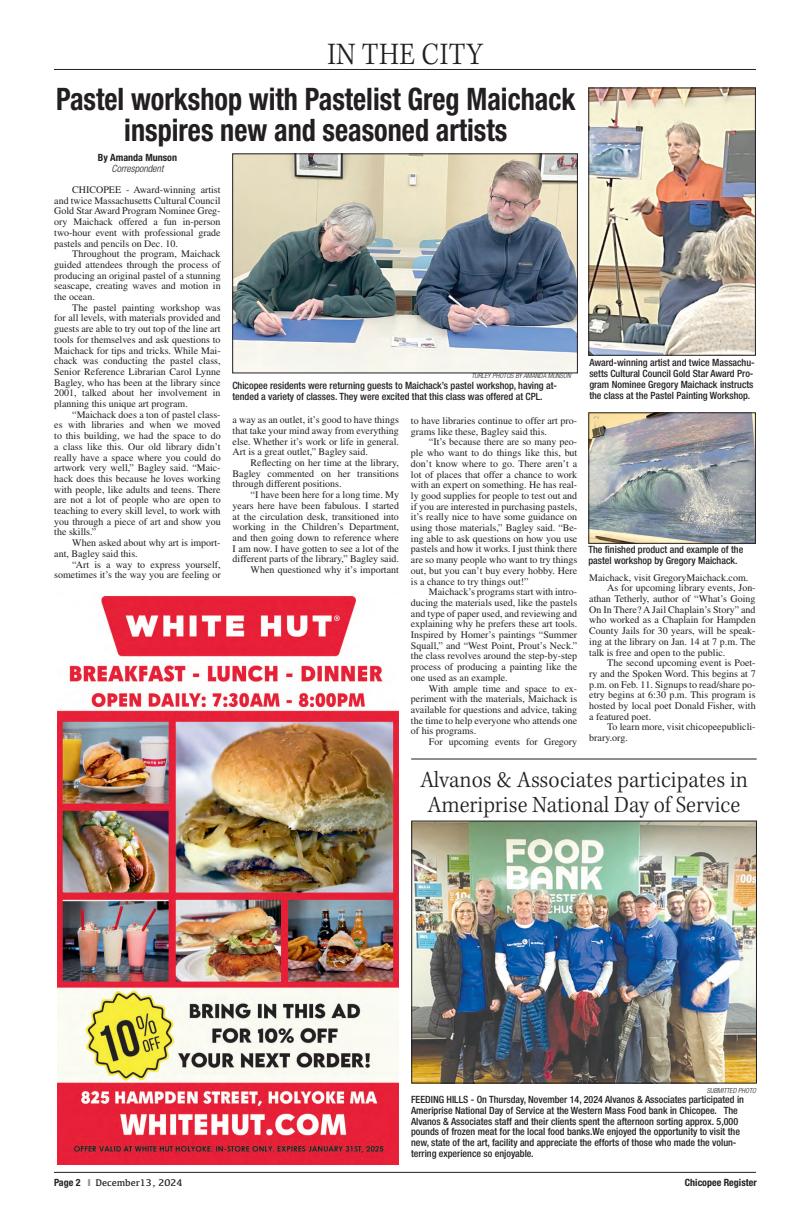
<style>
.page{position:relative;width:810px;height:1224px;background:#fff}
.page>*{position:absolute;margin:0;border:0;box-sizing:border-box;transform-origin:0 0}
.t1{font:300 32px "Kepler Std";letter-spacing:.015em;color:#231f20;scale:.9 1}
.CRHelvBoldCond30{font:700 condensed 31px/31px "Helvetica Neue LT Std";color:#231f20;text-align:center;scale:.91 1}
.CRPhotoHead{font:24px/25px "Kepler Std Light Scn";color:#231f20;text-align:center}
.CRBodyTxt_Times{font:10px/10.7px "Times LT Std";color:#231f20;text-align:justify}
.CRCutline{font:500 condensed 10px/10.7px "Helvetica Neue LT Std";color:#231f20}
.CRbyline1{font:700 condensed 10px "Helvetica Neue LT Std";color:#231f20}
.t2{font:10px "Kefa";color:#231f20}
.CRbyline2{font:italic 300 condensed 10px "Helvetica Neue LT Std";color:#231f20}
.CRPhotoCredit{font:italic 300 condensed 7px "Helvetica Neue LT Std";color:#231f20}
.s1{font-family:"Helvetica Neue LT Std";font-weight:700;font-stretch:condensed}
.s2{color:#939598}
</style>
<div class="page">
<hr style="left:54px;top:1172px;width:702px;height:1px;background:#231f20">
<hr style="left:54px;top:69px;width:702px;height:1px;background:#231f20">
<img style="left:591px;top:415px;width:163px;height:127px">
<div style="left:589px;top:413px;width:167px;height:131px;border:1px solid #231f20"></div>
<img style="left:57px;top:595px;width:342px;height:569px">
<img style="left:591px;top:90px;width:163px;height:264px">
<div style="left:589px;top:88px;width:167px;height:268px;border:1px solid #231f20"></div>
<img style="left:234px;top:156px;width:342px;height:215px">
<div style="left:232px;top:154px;width:346px;height:219px;border:1px solid #231f20"></div>
<hr style="left:411px;top:759px;width:346px;height:1px;background:#231f20">
<img style="left:413px;top:823px;width:342px;height:258px">
<div style="left:411px;top:821px;width:346px;height:262px;border:1px solid #231f20"></div>
<p class="t1" style="left:327px;top:36px;width:174px">IN THE CITY</p>
<p class="CRHelvBoldCond30" style="left:56px;top:83px;width:572px">Pastel workshop with Pastelist Greg Maichack inspires new and seasoned artists</p>
<p class="CRbyline1" style="left:98px;top:151px;width:81px">By Amanda Munson</p>
<p class="CRbyline2" style="left:112px;top:162px;width:53px">Correspondent</p>
<p class="CRBodyTxt_Times" style="left:54px;top:184px;width:168px;text-indent:18px">CHICOPEE - Award-winning artist and twice Massachusetts Cultural Council Gold Star Award Program Nominee Greg&shy;ory Maichack offered a fun in-person two-hour event with professional grade pastels and pencils on Dec. 10.</p>
<p class="CRBodyTxt_Times" style="left:54px;top:249px;width:168px;text-indent:18px">Throughout the program, Maichack guided attendees through the process of producing an original pastel of a stunning seascape, creating waves and motion in the ocean.</p>
<p class="CRBodyTxt_Times" style="left:54px;top:302px;width:168px;text-indent:18px">The pastel painting workshop was for all levels, with materials provided and guests are able to try out top of the line art tools for themselves and ask questions to Maichack for tips and tricks. While Mai&shy;chack was conducting the pastel class, Senior Reference Librarian Carol Lynne Bagley, who has been at the library since 2001, talked about her involvement in planning this unique art program.</p>
<p class="CRBodyTxt_Times" style="left:54px;top:409px;width:168px;text-indent:18px">“Maichack does a ton of pastel class&shy;es with libraries and when we moved to this building, we had the space to do a class like this. Our old library didn’t really have a space where you could do artwork very well,” Bagley said. “Maic&shy;hack does this because he loves working with people, like adults and teens. There are not a lot of people who are open to teaching to every skill level, to work with you through a piece of art and show you the skills.”</p>
<p class="CRBodyTxt_Times" style="left:54px;top:537px;width:168px;text-indent:18px">When asked about why art is import&shy;ant, Bagley said this.</p>
<p class="CRBodyTxt_Times" style="left:54px;top:559px;width:168px;text-align:right">“Art is a way to express yourself, sometimes it’s the way you are feeling or</p>
<p class="CRPhotoCredit" style="left:471px;top:372px;width:101px">TURLEY PHOTOS BY AMANDA MUNSON</p>
<p class="CRCutline" style="left:232px;top:380px;width:326px">Chicopee residents were returning guests to Maichack’s pastel workshop, having at&shy;tended a variety of classes. They were excited that this class was offered at CPL.</p>
<p class="CRBodyTxt_Times" style="left:233px;top:414px;width:168px">a way as an outlet, it’s good to have things that take your mind away from everything else. Whether it’s work or life in general.<br>Art is a great outlet,” Bagley said.</p>
<p class="CRBodyTxt_Times" style="left:233px;top:457px;width:168px;text-indent:18px">Reflecting on her time at the library, Bagley commented on her transitions through different positions.</p>
<p class="CRBodyTxt_Times" style="left:233px;top:489px;width:168px;text-indent:18px">“I have been here for a long time. My years here have been fabulous. I started at the circulation desk, transitioned into working in the Children’s Department, and then going down to reference where I am now. I have gotten to see a lot of the different parts of the library,” Bagley said.</p>
<p class="CRBodyTxt_Times" style="left:251px;top:564px;width:150px">When questioned why it’s important</p>
<p class="CRBodyTxt_Times" style="left:411px;top:415px;width:168px">to have libraries continue to offer art pro&shy;grams like these, Bagley said this.</p>
<p class="CRBodyTxt_Times" style="left:411px;top:437px;width:168px;text-indent:18px">“It’s because there are so many peo&shy;ple who want to do things like this, but don’t know where to go. There aren’t a lot of places that offer a chance to work with an expert on something. He has real&shy;ly good supplies for people to test out and if you are interested in purchasing pastels, it’s really nice to have some guidance on using those materials,” Bagley said. “Be&shy;ing able to ask questions on how you use pastels and how it works. I just think there are so many people who want to try things out, but you can’t buy every hobby. Here is a chance to try things out!”</p>
<p class="CRBodyTxt_Times" style="left:411px;top:586px;width:168px;text-indent:18px">Maichack’s programs start with intro&shy;ducing the materials used, like the pastels and type of paper used, and reviewing and explaining why he prefers these art tools.<br>Inspired by Homer’s paintings “Summer Squall,” and “West Point, Prout’s Neck.” the class revolves around the step-by-step process of producing a painting like the one used as an example.</p>
<p class="CRBodyTxt_Times" style="left:411px;top:683px;width:168px;text-indent:18px">With ample time and space to ex&shy;periment with the materials, Maichack is available for questions and advice, taking the time to help everyone who attends one of his programs.</p>
<p class="CRBodyTxt_Times" style="left:429px;top:736px;width:150px">For upcoming events for Gregory</p>
<p class="CRCutline" style="left:589px;top:357px;width:167px">Award-winning artist and twice Massachu&shy;setts Cultural Council Gold Star Award Pro&shy;gram Nominee Gregory Maichack instructs the class at the Pastel Painting Workshop.</p>
<p class="CRCutline" style="left:589px;top:544px;width:156px">The finished product and example of the pastel workshop by Gregory Maichack.</p>
<p class="CRBodyTxt_Times" style="left:589px;top:572px;width:160px">Maichack, visit GregoryMaichack.com.</p>
<p class="CRBodyTxt_Times" style="left:589px;top:583px;width:168px;text-indent:18px">As for upcoming library events, Jon&shy;athan Tetherly, author of “What’s Going On In There? A Jail Chaplain’s Story” and who worked as a Chaplain for Hampden County Jails for 30 years, will be speak&shy;ing at the library on Jan. 14 at 7 p.m. The talk is free and open to the public.</p>
<p class="CRBodyTxt_Times" style="left:589px;top:658px;width:168px;text-indent:18px">The second upcoming event is Poet&shy;ry and the Spoken Word. This begins at 7 p.m. on Feb. 11. Signups to read/share po&shy;etry begins at 6:30 p.m. This program is hosted by local poet Donald Fisher, with a featured poet.</p>
<p class="CRBodyTxt_Times" style="left:589px;top:722px;width:168px;text-indent:18px">To learn more, visit chicopeepublicli&shy;brary.org.</p>
<p class="CRPhotoHead" style="left:420px;top:768px;width:329px">Alvanos &amp; Associates participates in<br>Ameriprise National Day of Service</p>
<p class="CRPhotoCredit" style="left:707px;top:1086px;width:51px">SUBMITTED PHOTO</p>
<p class="CRCutline" style="left:411px;top:1094px;width:335px">FEEDING HILLS - On Thursday, November 14, 2024 Alvanos &amp; Associates participated in Ameriprise National Day of Service at the Western Mass Food bank in Chicopee. The Alvanos &amp; Associates staff and their clients spent the afternoon sorting approx. 5,000 pounds of frozen meat for the local food banks.We enjoyed the opportunity to visit the new, state of the art, facility and appreciate the efforts of those who made the volun&shy;terring experience so enjoyable.</p>
<p class="t2" style="left:54px;top:1176px;width:130px"><span class="s1">Page 2</span> <span class="s2">❙</span> December13, 2024</p>
<p class="CRbyline1" style="left:685px;top:1176px;width:73px">Chicopee Register</p>
</div>
